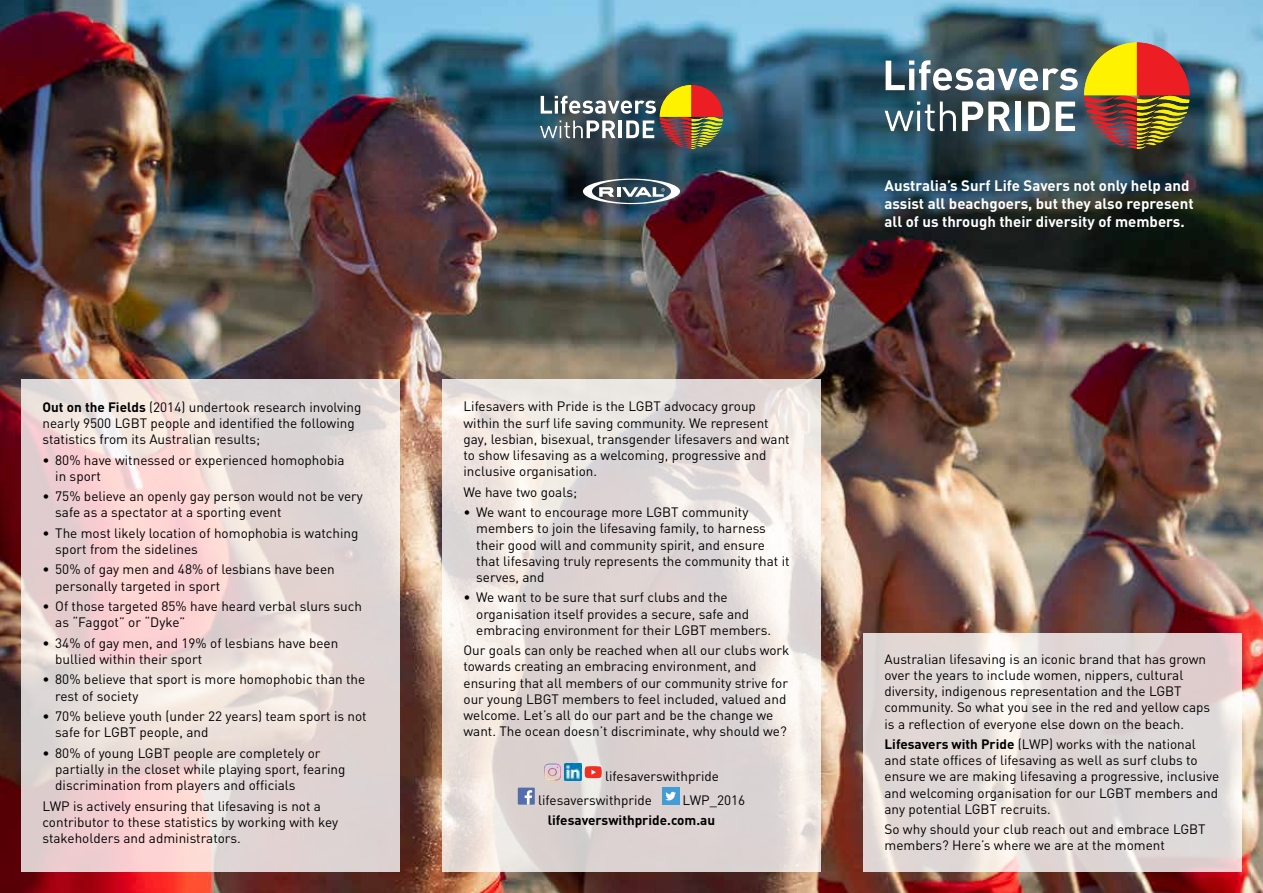
<style>
.page{position:relative;width:1263px;height:893px;background:#fff}
.page>*{position:absolute;margin:0;border:0;box-sizing:border-box;transform-origin:0 0}
.t1{font:700 15px/18px "DIN";color:#fff}
.t2{font:13.5px/16.2px "DIN";color:#000}
.t3{font:700 13.5px "DIN";color:#000}
.s1{font-weight:700}
</style>
<div class="page">
<img style="left:0;top:0;width:1263px;height:893px">
<svg style="left:885px;top:60px;width:193px;height:30px"></svg>
<svg style="left:884px;top:101px;width:72px;height:30px"></svg>
<svg style="left:962px;top:101px;width:49px;height:30px"></svg>
<div style="left:1015px;top:101px;width:6px;height:30px;background:#fff"></div>
<svg style="left:1028px;top:101px;width:22px;height:30px"></svg>
<svg style="left:1056px;top:101px;width:19px;height:30px"></svg>
<img style="left:1084px;top:43px;width:105px;height:106px">
<svg style="left:540px;top:85px;width:183px;height:64px;background:#736e5f"></svg>
<svg style="left:21px;top:379px;width:379px;height:493px;background:#e9d7d6"></svg>
<svg style="left:442px;top:379px;width:379px;height:493px;background:#e4ddda"></svg>
<svg style="left:863px;top:633px;width:379px;height:239px;background:#e2d9d7"></svg>
<img style="left:544px;top:764px;width:5px;height:14px">
<img style="left:564px;top:764px;width:17px;height:17px">
<svg style="left:585px;top:766px;width:17px;height:12px"></svg>
<div style="left:518px;top:788px;width:17px;height:17px;background:#536eab"></div>
<svg style="left:525px;top:790px;width:7px;height:15px"></svg>
<div style="left:662px;top:788px;width:17px;height:17px;background:#429cd6"></div>
<svg style="left:665px;top:792px;width:11px;height:8px"></svg>
<svg style="left:583px;top:179px;width:97px;height:25px"></svg>
<p class="t2" style="left:43px;top:398px;width:320px"><span class="s1">Out on the Fields</span> (2014) undertook research involving nearly 9500 LGBT people and identified the following statistics from its Australian results;</p>
<p class="t2" style="left:55px;top:451px;width:291px;text-indent:-13px">• 80% have witnessed or experienced homophobia in sport</p>
<p class="t2" style="left:55px;top:488px;width:309px;text-indent:-13px">• 75% believe an openly gay person would not be very safe as a spectator at a sporting event</p>
<p class="t2" style="left:55px;top:525px;width:305px;text-indent:-13px">• The most likely location of homophobia is watching sport from the sidelines</p>
<p class="t2" style="left:55px;top:561px;width:281px;text-indent:-13px">• 50% of gay men and 48% of lesbians have been personally targeted in sport</p>
<p class="t2" style="left:55px;top:598px;width:308px;text-indent:-13px">• Of those targeted 85% have heard verbal slurs such as “Faggot” or “Dyke”</p>
<p class="t2" style="left:55px;top:635px;width:285px;text-indent:-13px">• 34% of gay men, and 19% of lesbians have been bullied within their sport</p>
<p class="t2" style="left:55px;top:671px;width:312px;text-indent:-13px">• 80% believe that sport is more homophobic than the rest of society</p>
<p class="t2" style="left:55px;top:708px;width:313px;text-indent:-13px">• 70% believe youth (under 22 years) team sport is not safe for LGBT people, and</p>
<p class="t2" style="left:55px;top:744px;width:292px;text-indent:-13px">• 80% of young LGBT people are completely or partially in the closet while playing sport, fearing discrimination from players and officials</p>
<p class="t2" style="left:43px;top:797px;width:297px">LWP is actively ensuring that lifesaving is not a contributor to these statistics by working with key stakeholders and administrators.</p>
<p class="t2" style="left:463px;top:398px;width:328px">Lifesavers with Pride is the LGBT advocacy group within the surf life saving community. We represent gay, lesbian, bisexual, transgender lifesavers and want to show lifesaving as a welcoming, progressive and inclusive organisation.</p>
<p class="t2" style="left:463px;top:483px;width:115px">We have two goals;</p>
<p class="t2" style="left:476px;top:504px;width:315px;text-indent:-13px">• We want to encourage more LGBT community members to join the lifesaving family, to harness their good will and community spirit, and ensure that lifesaving truly represents the community that it serves, and</p>
<p class="t2" style="left:476px;top:589px;width:296px;text-indent:-13px">• We want to be sure that surf clubs and the organisation itself provides a secure, safe and embracing environment for their LGBT members.</p>
<p class="t2" style="left:463px;top:642px;width:327px">Our goals can only be reached when all our clubs work towards creating an embracing environment, and ensuring that all members of our community strive for our young LBGT members to feel included, valued and welcome. Let’s all do our part and be the change we want. The ocean doesn’t discriminate, why should we?</p>
<p class="t2" style="left:538px;top:763px;width:182px;line-height:24px;text-indent:67px">lifesaverswithpride lifesaverswithpride</p>
<p class="t2" style="left:682px;top:791px;width:64px">LWP_2016</p>
<p class="t3" style="left:548px;top:811px;width:169px">lifesaverswithpride.com.au</p>
<p class="t1" style="left:884px;top:176px;width:311px">Australia’s Surf Life Savers not only help and assist all beachgoers, but they also represent all of us through their diversity of members.</p>
<p class="t2" style="left:884px;top:650px;width:327px">Australian lifesaving is an iconic brand that has grown over the years to include women, nippers, cultural diversity, indigenous representation and the LGBT community. So what you see in the red and yellow caps is a reflection of everyone else down on the beach.</p>
<p class="t2" style="left:884px;top:736px;width:336px"><span class="s1">Lifesavers with Pride</span> (LWP) works with the national and state offices of lifesaving as well as surf clubs to ensure we are making lifesaving a progressive, inclusive and welcoming organisation for our LGBT members and any potential LGBT recruits.</p>
<p class="t2" style="left:884px;top:821px;width:323px">So why should your club reach out and embrace LGBT members? Here’s where we are at the moment</p>
</div>
